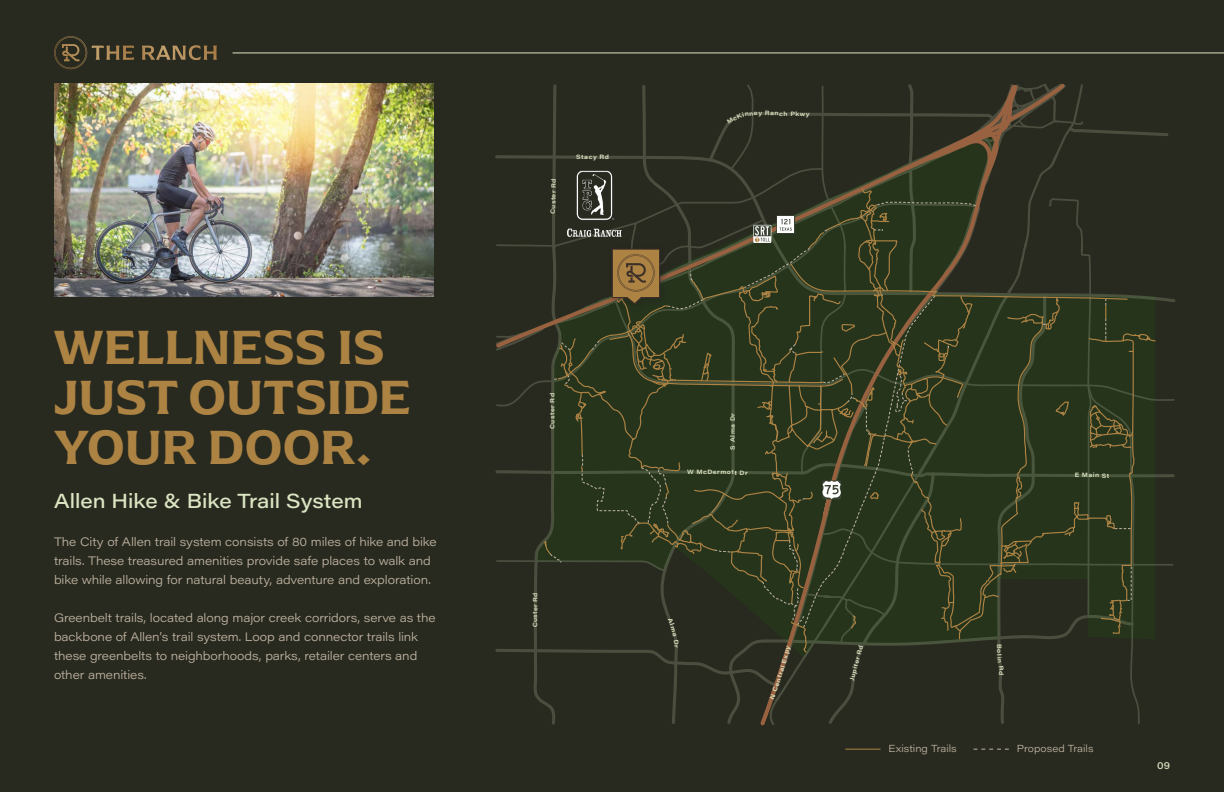
<style>
.page{position:relative;width:1224px;height:792px;background:#282a1f}
.page>*{position:absolute;margin:0;border:0;box-sizing:border-box;transform-origin:0 0}
.t1{font:600 50px/50px "Arpona";letter-spacing:.01em;color:#ad8344}
.t2{font:500 20px "Acumin Pro Wide";letter-spacing:.005em;color:#dbe5c2}
.t3{font:300 12px/19px "Acumin Pro Wide";letter-spacing:-.005em;color:#c0b3a2}
.t4{font:300 10px "Acumin Pro Wide";color:#c0b3a2}
.t5{font:500 10px "Acumin Pro Wide";color:#dbe5c2}
.t6{font:600 6.1px "Acumin Pro Wide";letter-spacing:.075em;color:#dde5c3}
</style>
<div class="page">
<hr style="left:233px;top:53px;width:991px;height:1px;background:#dbe5c2">
<svg style="left:54px;top:36px;width:163px;height:33px"></svg>
<hr style="left:845px;top:749px;width:36px;height:1px;background:#ad8344">
<svg style="left:974px;top:749px;width:35px;height:1px"></svg>
<img style="left:55px;top:83px;width:378px;height:214px">
<svg style="left:495px;top:83px;width:681px;height:643px"></svg>
<p class="t1" style="left:54px;top:322px;width:358px">WELLNESS IS<br>JUST OUTSIDE<br>YOUR DOOR.</p>
<p class="t2" style="left:54px;top:487px;width:310px">Allen Hike &amp; Bike Trail System</p>
<p class="t3" style="left:54px;top:532px;width:384px">The City of Allen trail system consists of 80 miles of hike and bike trails. These treasured amenities provide safe places to walk and bike while allowing for natural beauty, adventure and exploration.</p>
<p class="t3" style="left:54px;top:608px;width:383px">Greenbelt trails, located along major creek corridors, serve as the backbone of Allen’s trail system. Loop and connector trails link these greenbelts to neighborhoods, parks, retailer centers and other amenities.</p>
<p class="t6" style="left:548px;top:214px;width:22px;rotate:-87deg">Custe</p>
<p class="t6" style="left:576px;top:153px;width:34px">Stacy Rd</p>
<p class="t6" style="left:758px;top:109px;width:22px;rotate:1deg">y Ran</p>
<p class="t6" style="left:779px;top:109px;width:22px">ch Pk</p>
<p class="t6" style="left:548px;top:429px;width:37px;rotate:-90deg">Custer Rd</p>
<p class="t6" style="left:531px;top:618px;width:22px;rotate:-89deg">ster R</p>
<p class="t6" style="left:531px;top:622px;width:6px;rotate:-90deg">u</p>
<p class="t6" style="left:728px;top:450px;width:38px;rotate:-90deg">S Alma Dr</p>
<p class="t6" style="left:687px;top:467px;width:62px;rotate:1deg">W McDermott Dr</p>
<p class="t6" style="left:1075px;top:471px;width:33px;rotate:1deg">E Main S</p>
<p class="t6" style="left:1107px;top:471px;width:4px">t</p>
<p class="t6" style="left:681px;top:645px;width:4px;rotate:90deg">r</p>
<p class="t6" style="left:780px;top:662px;width:19px;rotate:-76deg">Expy</p>
<p class="t6" style="left:770px;top:690px;width:22px;rotate:-72deg">Centr</p>
<p class="t6" style="left:847px;top:680px;width:23px;rotate:-75deg">Jupite</p>
<p class="t6" style="left:1006px;top:671px;width:6px;rotate:90deg">d</p>
<p class="t4" style="left:888px;top:741px;width:70px">Existing Trails</p>
<p class="t4" style="left:1017px;top:741px;width:78px">Proposed Trails</p>
<p class="t5" style="left:1157px;top:758px;width:14px">09</p>
</div>
